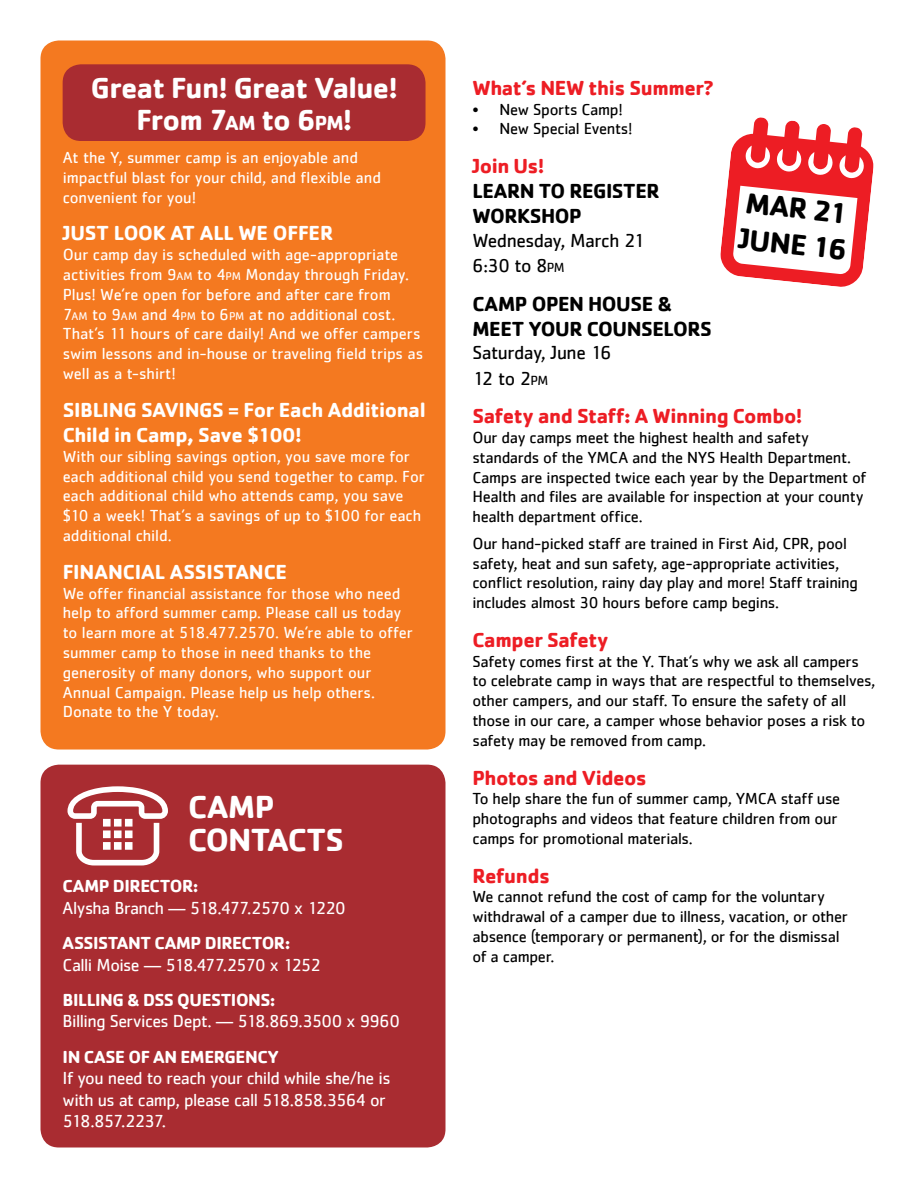
<style>
.page{position:relative;width:918px;height:1188px;background:#fff}
.page>*{position:absolute;margin:0;border:0;box-sizing:border-box;transform-origin:0 0}
.t1{font:700 33px/33px "Cachet";letter-spacing:-.02em;color:#fff}
.t2{font:700 30px/31.5px "Cachet";letter-spacing:-.025em;color:#fff;text-align:center}
.t3{font:700 30px/36px "Cachet";color:#000}
.t4{font:700 21px/25.2px "Cachet";letter-spacing:-.015em;color:#fff}
.t5{font:700 21px "Cachet";letter-spacing:-.02em;color:#ed1d24}
.t6{font:700 21px/25.2px "Cachet";letter-spacing:-.02em;color:#000}
.t7{font:19.5px/25.2px "Cachet";letter-spacing:-.03em;color:#000}
.t8{font:18px/21.6px "Cachet";letter-spacing:-.035em;color:#fff}
.t9{font:700 18px "Cachet";letter-spacing:-.025em;color:#fff}
.t10{font:18px "Cachet";letter-spacing:-.055em;color:#fff}
.t11{font:16.5px/19.8px "Cachet";letter-spacing:-.02em;color:#000}
.t12{font:16.5px/19.8px "Cachet";letter-spacing:-.005em;color:#fff}
.s1{font-size:21px}
.s2{font-size:11.55px}
.s3{font-size:13.65px}
</style>
<div class="page">
<div style="left:41px;top:40px;width:405px;height:710px;background:#f47920;border-radius:18px"></div>
<div style="left:63px;top:64px;width:363px;height:77px;background:#a92c31;border-radius:18px"></div>
<div style="left:41px;top:765px;width:405px;height:383px;background:#a92c31;border-radius:18px"></div>
<svg style="left:68px;top:786px;width:100px;height:79px"></svg>
<svg style="left:720px;top:117px;width:154px;height:170px"></svg>
<h2 class="t2" style="left:91px;top:71px;width:309px">Great Fun! Great Value!<br>From 7<span class="s1">AM</span> to 6<span class="s1">PM</span>!</h2>
<p class="t12" style="left:63px;top:147px;width:320px">At the Y, summer camp is an enjoyable and impactful blast for your child, and flexible and convenient for you!</p>
<p class="t4" style="left:63px;top:220px;width:272px">JUST LOOK AT ALL WE OFFER</p>
<p class="t12" style="left:63px;top:244px;width:362px">Our camp day is scheduled with age-appropriate activities from 9<span class="s2">AM</span> to 4<span class="s2">PM</span> Monday through Friday.<br>Plus! We’re open for before and after care from<br>7<span class="s2">AM</span> to 9<span class="s2">AM</span> and 4<span class="s2">PM</span> to 6<span class="s2">PM</span> at no additional cost.<br>That’s 11 hours of care daily! And we offer campers swim lessons and in-house or traveling field trips as well as a t-shirt!</p>
<p class="t4" style="left:63px;top:396px;width:365px">SIBLING SAVINGS = For Each Additional<br>Child in Camp, Save $100!</p>
<p class="t12" style="left:63px;top:446px;width:364px">With our sibling savings option, you save more for each additional child you send together to camp. For each additional child who attends camp, you save $10 a week! That’s a savings of up to $100 for each additional child.</p>
<p class="t4" style="left:63px;top:558px;width:226px">FINANCIAL ASSISTANCE</p>
<p class="t12" style="left:63px;top:583px;width:352px">We offer financial assistance for those who need help to afford summer camp. Please call us today to learn more at 518.477.2570. We’re able to offer summer camp to those in need thanks to the generosity of many donors, who support our Annual Campaign. Please help us help others.<br>Donate to the Y today.</p>
<h1 class="t1" style="left:188px;top:789px;width:157px">CAMP<br>CONTACTS</h1>
<p class="t9" style="left:63px;top:875px;width:138px">CAMP DIRECTOR:</p>
<p class="t8" style="left:63px;top:897px;width:285px">Alysha Branch — 518.477.2570 x 1220</p>
<p class="t9" style="left:63px;top:931px;width:229px">ASSISTANT CAMP DIRECTOR:</p>
<p class="t10" style="left:63px;top:954px;width:260px">Calli Moise — 518.477.2570 x 1252</p>
<p class="t9" style="left:63px;top:988px;width:215px">BILLING &amp; DSS QUESTIONS:</p>
<p class="t8" style="left:63px;top:1010px;width:339px">Billing Services Dept. — 518.869.3500 x 9960</p>
<p class="t9" style="left:63px;top:1045px;width:218px">IN CASE OF AN EMERGENCY</p>
<p class="t8" style="left:63px;top:1067px;width:329px">If you need to reach your child while she/he is with us at camp, please call 518.858.3564 or<br>518.857.2237.</p>
<p class="t5" style="left:472px;top:74px;width:243px">What’s NEW this Summer?</p>
<p class="t11" style="left:472px;top:99px;width:152px">• New Sports Camp!</p>
<p class="t11" style="left:472px;top:119px;width:162px">• New Special Events!</p>
<p class="t5" style="left:472px;top:152px;width:74px">Join Us!</p>
<p class="t6" style="left:472px;top:178px;width:189px">LEARN TO REGISTER<br>WORKSHOP</p>
<p class="t7" style="left:472px;top:227px;width:174px">Wednesday, March 21<br>6:30 to 8<span class="s3">PM</span></p>
<p class="t6" style="left:472px;top:290px;width:241px">CAMP OPEN HOUSE &amp;<br>MEET YOUR COUNSELORS</p>
<p class="t7" style="left:472px;top:340px;width:141px">Saturday, June 16<br>12 to 2<span class="s3">PM</span></p>
<p class="t5" style="left:472px;top:403px;width:331px">Safety and Staff: A Winning Combo!</p>
<p class="t11" style="left:472px;top:427px;width:395px">Our day camps meet the highest health and safety standards of the YMCA and the NYS Health Department.<br>Camps are inspected twice each year by the Department of Health and files are available for inspection at your county health department office.</p>
<p class="t11" style="left:472px;top:533px;width:387px">Our hand-picked staff are trained in First Aid, CPR, pool safety, heat and sun safety, age-appropriate activities, conflict resolution, rainy day play and more! Staff training includes almost 30 hours before camp begins.</p>
<p class="t5" style="left:472px;top:626px;width:138px">Camper Safety</p>
<p class="t11" style="left:472px;top:651px;width:404px">Safety comes first at the Y. That’s why we ask all campers to celebrate camp in ways that are respectful to themselves, other campers, and our staff. To ensure the safety of all those in our care, a camper whose behavior poses a risk to safety may be removed from camp.</p>
<p class="t5" style="left:472px;top:764px;width:176px">Photos and Videos</p>
<p class="t11" style="left:472px;top:789px;width:369px">To help share the fun of summer camp, YMCA staff use photographs and videos that feature children from our camps for promotional materials.</p>
<p class="t5" style="left:472px;top:862px;width:79px">Refunds</p>
<p class="t11" style="left:472px;top:887px;width:377px">We cannot refund the cost of camp for the voluntary withdrawal of a camper due to illness, vacation, or other absence (temporary or permanent), or for the dismissal of a camper.</p>
<h2 class="t3" style="left:745px;top:184px;width:110px;rotate:6deg">MAR 21<br>JUNE 16</h2>
</div>
